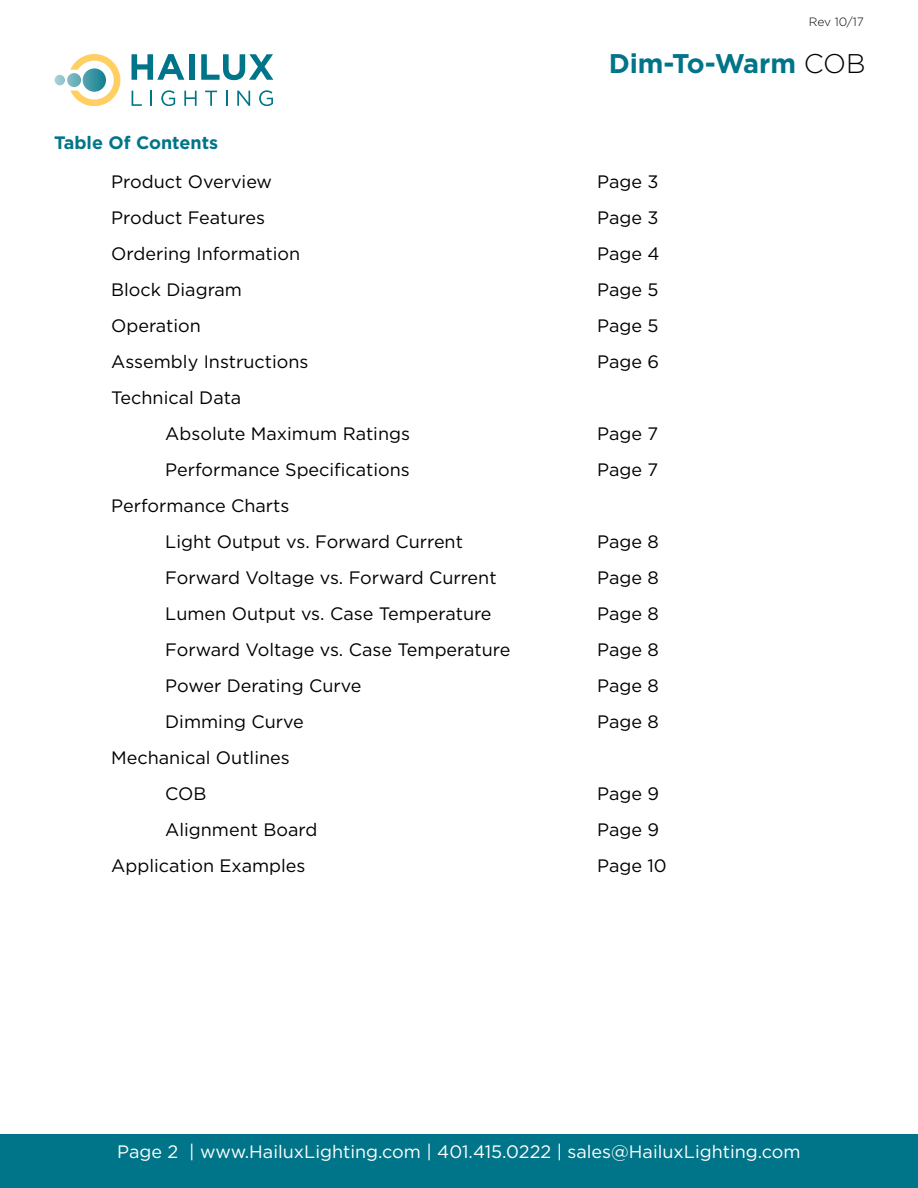
<style>
.page{position:relative;width:918px;height:1188px;background:#fff}
.page>*{position:absolute;margin:0;border:0;box-sizing:border-box;transform-origin:0 0}
.t1{font:700 27px "Gotham HTF";color:#007589}
.t2{font:18px/36px "Gotham HTF";color:#000}
.t3{font:18px "Gotham HTF";color:#fff}
.t4{font:700 18px "Gotham HTF";color:#007589}
.t5{font:300 12px "Gotham HTF";letter-spacing:-.005em;color:#000}
.s1{font-weight:300;color:#000}
</style>
<div class="page">
<div style="left:0;top:1134px;width:918px;height:54px;background:#007589"></div>
<svg style="left:132px;top:54px;width:52px;height:26px"></svg>
<div style="left:189px;top:54px;width:6px;height:26px;background:#007589"></div>
<svg style="left:201px;top:54px;width:72px;height:26px"></svg>
<svg style="left:132px;top:91px;width:10px;height:15px"></svg>
<svg style="left:150px;top:91px;width:2px;height:15px"></svg>
<svg style="left:161px;top:90px;width:14px;height:16px"></svg>
<svg style="left:184px;top:91px;width:13px;height:15px"></svg>
<svg style="left:205px;top:91px;width:12px;height:15px"></svg>
<svg style="left:226px;top:91px;width:2px;height:15px"></svg>
<svg style="left:237px;top:91px;width:13px;height:15px"></svg>
<svg style="left:259px;top:90px;width:14px;height:16px"></svg>
<svg style="left:55px;top:54px;width:65px;height:52px"></svg>
<p class="t5" style="left:809px;top:15px;width:57px">Rev 10/17</p>
<p class="t4" style="left:54px;top:132px;width:166px">Table Of Contents</p>
<h1 class="t1" style="left:609px;top:48px;width:258px">Dim-To-Warm <span class="s1">COB</span></h1>
<p class="t2" style="left:111px;top:163px;width:162px">Product Overview</p>
<p class="t2" style="left:597px;top:163px;width:63px">Page 3</p>
<p class="t2" style="left:111px;top:199px;width:155px">Product Features</p>
<p class="t2" style="left:597px;top:199px;width:63px">Page 3</p>
<p class="t2" style="left:111px;top:235px;width:191px">Ordering Information</p>
<p class="t2" style="left:597px;top:235px;width:64px">Page 4</p>
<p class="t2" style="left:111px;top:271px;width:132px">Block Diagram</p>
<p class="t2" style="left:597px;top:271px;width:63px">Page 5</p>
<p class="t2" style="left:111px;top:307px;width:91px">Operation</p>
<p class="t2" style="left:597px;top:307px;width:63px">Page 5</p>
<p class="t2" style="left:111px;top:343px;width:199px">Assembly Instructions</p>
<p class="t2" style="left:597px;top:343px;width:63px">Page 6</p>
<p class="t2" style="left:165px;top:379px;width:246px;text-indent:-54px">Technical Data<br>Absolute Maximum Ratings</p>
<p class="t2" style="left:597px;top:415px;width:63px">Page 7</p>
<p class="t2" style="left:165px;top:451px;width:246px">Performance Specifications</p>
<p class="t2" style="left:597px;top:451px;width:63px">Page 7</p>
<p class="t2" style="left:165px;top:487px;width:299px;text-indent:-54px">Performance Charts<br>Light Output vs. Forward Current</p>
<p class="t2" style="left:597px;top:523px;width:63px">Page 8</p>
<p class="t2" style="left:165px;top:559px;width:333px">Forward Voltage vs. Forward Current</p>
<p class="t2" style="left:597px;top:559px;width:63px">Page 8</p>
<p class="t2" style="left:165px;top:595px;width:328px">Lumen Output vs. Case Temperature</p>
<p class="t2" style="left:597px;top:595px;width:63px">Page 8</p>
<p class="t2" style="left:165px;top:631px;width:347px">Forward Voltage vs. Case Temperature</p>
<p class="t2" style="left:597px;top:631px;width:63px">Page 8</p>
<p class="t2" style="left:165px;top:667px;width:198px">Power Derating Curve</p>
<p class="t2" style="left:597px;top:667px;width:63px">Page 8</p>
<p class="t2" style="left:165px;top:703px;width:140px">Dimming Curve</p>
<p class="t2" style="left:597px;top:703px;width:63px">Page 8</p>
<p class="t2" style="left:165px;top:739px;width:126px;text-indent:-54px">Mechanical Outlines<br>COB</p>
<p class="t2" style="left:597px;top:775px;width:63px">Page 9</p>
<p class="t2" style="left:165px;top:811px;width:154px">Alignment Board</p>
<p class="t2" style="left:597px;top:811px;width:63px">Page 9</p>
<p class="t2" style="left:111px;top:847px;width:196px">Application Examples</p>
<p class="t2" style="left:597px;top:847px;width:71px">Page 10</p>
<p class="t3" style="left:117px;top:1141px;width:685px">Page 2 | www.HailuxLighting.com | 401.415.0222 | sales@HailuxLighting.com</p>
</div>
